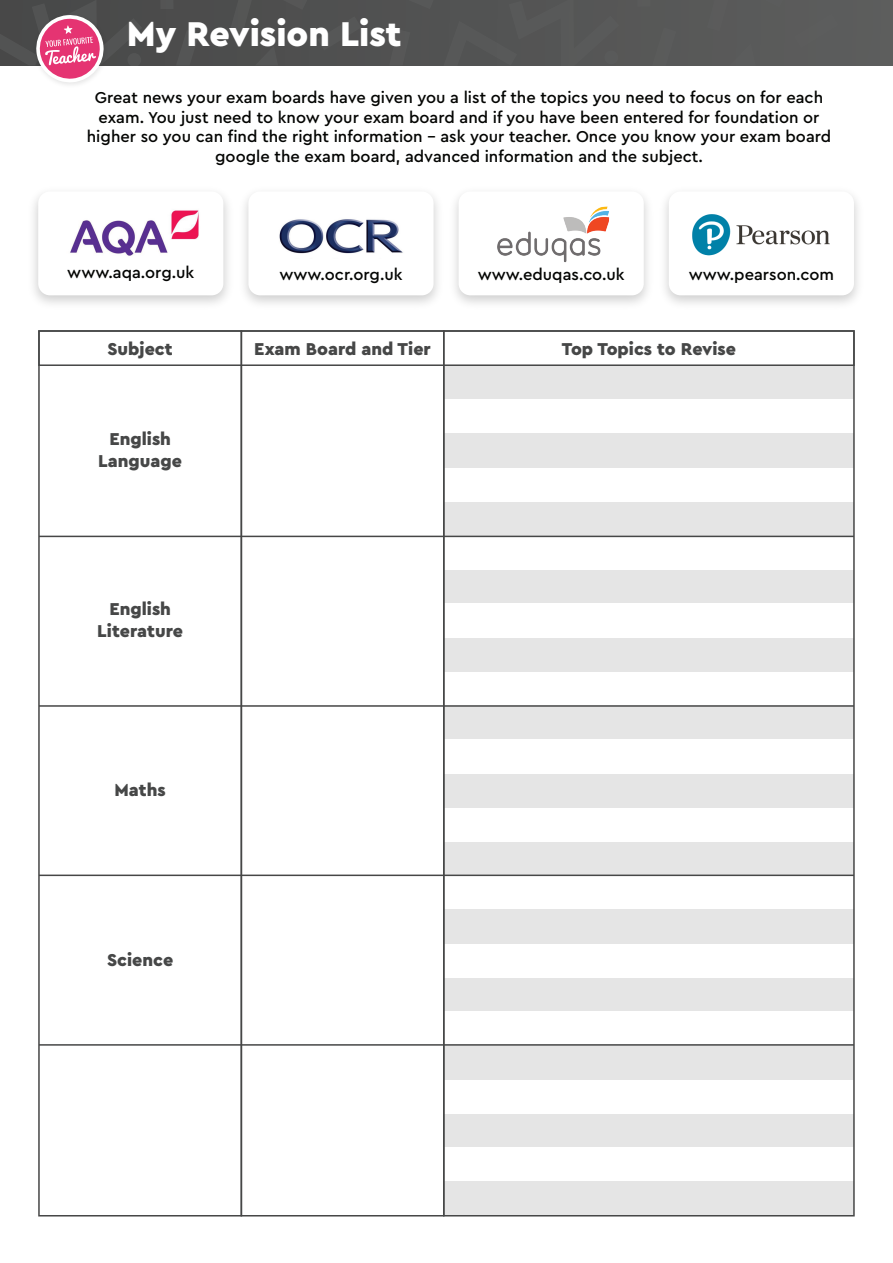
<style>
.page{position:relative;width:893px;height:1263px;background:#fff}
.page>*{position:absolute;margin:0;border:0;box-sizing:border-box;transform-origin:0 0}
.t1{font:900 36px "Cera GR";color:#fff}
.t2{font:900 18px/21.6px "Cera GR";color:#464747;text-align:center}
.t3{font:500 16.5px/19.8px "Cera GR";color:#040503;text-align:center}
</style>
<div class="page">
<div style="left:0;top:0;width:893px;height:65px;background:#515252"></div>
<div style="left:707px;top:0;width:186px;height:65px;background:#5b5b5b"></div>
<div style="left:604px;top:51px;width:14px;height:13px;background:#5e5f5f;border-radius:50%"></div>
<svg style="left:0;top:15px;width:142px;height:68px"></svg>
<div style="left:444px;top:365px;width:410px;height:34px;background:#e5e5e5"></div>
<div style="left:444px;top:434px;width:410px;height:34px;background:#e5e5e5"></div>
<div style="left:444px;top:502px;width:410px;height:34px;background:#e5e5e5"></div>
<div style="left:444px;top:571px;width:410px;height:34px;background:#e5e5e5"></div>
<div style="left:444px;top:604px;width:410px;height:34px;background:#fff"></div>
<div style="left:444px;top:638px;width:410px;height:34px;background:#e5e5e5"></div>
<div style="left:444px;top:706px;width:410px;height:35px;background:#e5e5e5"></div>
<div style="left:444px;top:740px;width:410px;height:34px;background:#fff"></div>
<div style="left:444px;top:774px;width:410px;height:34px;background:#e5e5e5"></div>
<div style="left:444px;top:842px;width:410px;height:35px;background:#e5e5e5"></div>
<div style="left:444px;top:875px;width:410px;height:35px;background:#fff"></div>
<div style="left:444px;top:910px;width:410px;height:34px;background:#e5e5e5"></div>
<div style="left:444px;top:978px;width:410px;height:34px;background:#e5e5e5"></div>
<div style="left:444px;top:1011px;width:410px;height:35px;background:#fff"></div>
<div style="left:444px;top:1046px;width:410px;height:34px;background:#e5e5e5"></div>
<div style="left:444px;top:1114px;width:410px;height:34px;background:#e5e5e5"></div>
<div style="left:444px;top:1147px;width:410px;height:34px;background:#fff"></div>
<div style="left:444px;top:1181px;width:410px;height:35px;background:#e5e5e5"></div>
<div style="left:38px;top:330px;width:817px;height:36px;border:2px solid #464747"></div>
<div style="left:38px;top:330px;width:204px;height:886px;border:2px solid #464747"></div>
<div style="left:241px;top:330px;width:203px;height:886px;border:2px solid #464747"></div>
<div style="left:443px;top:330px;width:412px;height:886px;border:2px solid #464747"></div>
<hr style="left:39px;top:536px;width:815px;height:1px;background:#464747">
<hr style="left:39px;top:705px;width:815px;height:2px;background:#464747">
<hr style="left:39px;top:874px;width:815px;height:2px;background:#464747">
<hr style="left:39px;top:1044px;width:815px;height:2px;background:#464747">
<img style="left:70px;top:210px;width:129px;height:46px">
<img style="left:693px;top:214px;width:137px;height:42px">
<img style="left:497px;top:207px;width:112px;height:56px">
<img style="left:279px;top:219px;width:124px;height:35px">
<h1 class="t1" style="left:127px;top:13px;width:276px">My Revision List</h1>
<p class="t3" style="left:87px;top:87px;width:746px">Great news your exam boards have given you a list of the topics you need to focus on for each exam. You just need to know your exam board and if you have been entered for foundation or higher so you can find the right information – ask your teacher. Once you know your exam board google the exam board, advanced information and the subject.</p>
<p class="t3" style="left:67px;top:263px;width:128px">www.aqa.org.uk</p>
<p class="t3" style="left:279px;top:264px;width:125px">www.ocr.org.uk</p>
<p class="t3" style="left:478px;top:264px;width:148px">www.eduqas.co.uk</p>
<p class="t3" style="left:689px;top:264px;width:147px">www.pearson.com</p>
<p class="t2" style="left:108px;top:338px;width:67px">Subject</p>
<p class="t2" style="left:254px;top:338px;width:178px">Exam Board and Tier</p>
<p class="t2" style="left:562px;top:338px;width:176px">Top Topics to Revise</p>
<p class="t2" style="left:98px;top:428px;width:85px">English<br>Language</p>
<p class="t2" style="left:97px;top:599px;width:87px">English<br>Literature</p>
<p class="t2" style="left:115px;top:779px;width:53px">Maths</p>
<p class="t2" style="left:107px;top:949px;width:68px">Science</p>
</div>
